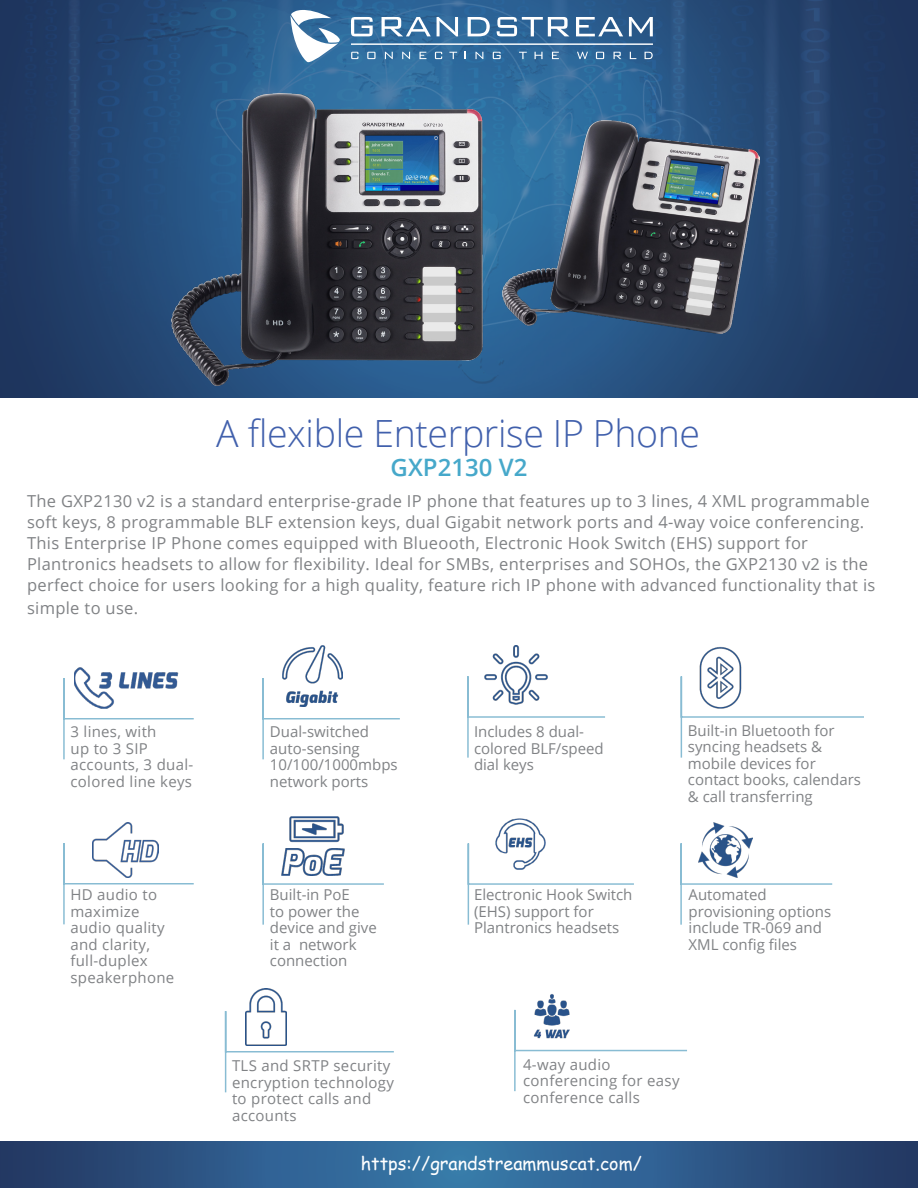
<style>
.page{position:relative;width:918px;height:1188px;background:#fff}
.page>*{position:absolute;margin:0;border:0;box-sizing:border-box;transform-origin:0 0}
.t1{font:300 37.5px "Open Sans";letter-spacing:-.01em;color:#4160ac}
.t2{font:600 24px "Open Sans";color:#46a8ca}
.t3{font:18px "Comic Sans MS";color:#fff}
.t4{font:16.5px/21px "Open Sans";letter-spacing:.02em;color:#808285}
.t5{font:15px/16.5px "Open Sans";color:#808285}
.t6{font:15px/16.5px "Open Sans";letter-spacing:.02em;color:#808285}
</style>
<div class="page">
<img style="left:0;top:0;width:918px;height:397px">
<img style="left:503px;top:120px;width:256px;height:214px">
<img style="left:163px;top:93px;width:327px;height:292px">
<svg style="left:291px;top:10px;width:49px;height:52px"></svg>
<svg style="left:351px;top:17px;width:22px;height:19px"></svg>
<svg style="left:382px;top:17px;width:49px;height:19px"></svg>
<svg style="left:437px;top:17px;width:21px;height:19px"></svg>
<svg style="left:468px;top:17px;width:22px;height:19px"></svg>
<svg style="left:497px;top:17px;width:72px;height:19px"></svg>
<svg style="left:576px;top:17px;width:47px;height:19px"></svg>
<svg style="left:629px;top:17px;width:24px;height:19px"></svg>
<svg style="left:351px;top:52px;width:7px;height:7px"></svg>
<svg style="left:367px;top:52px;width:9px;height:7px"></svg>
<svg style="left:385px;top:52px;width:8px;height:7px"></svg>
<svg style="left:402px;top:52px;width:8px;height:7px"></svg>
<svg style="left:420px;top:52px;width:6px;height:7px"></svg>
<svg style="left:435px;top:52px;width:7px;height:7px"></svg>
<svg style="left:449px;top:52px;width:8px;height:7px"></svg>
<svg style="left:476px;top:52px;width:7px;height:7px"></svg>
<svg style="left:493px;top:52px;width:8px;height:7px"></svg>
<svg style="left:519px;top:52px;width:8px;height:7px"></svg>
<svg style="left:535px;top:52px;width:8px;height:7px"></svg>
<svg style="left:552px;top:52px;width:7px;height:7px"></svg>
<svg style="left:645px;top:52px;width:8px;height:7px"></svg>
<svg style="left:596px;top:52px;width:8px;height:7px"></svg>
<svg style="left:614px;top:52px;width:7px;height:7px"></svg>
<svg style="left:630px;top:52px;width:6px;height:7px"></svg>
<svg style="left:577px;top:52px;width:11px;height:7px"></svg>
<hr style="left:351px;top:44px;width:302px;height:1px;background:#fff">
<img style="left:92px;top:822px;width:66px;height:20px">
<img style="left:283px;top:646px;width:59px;height:31px">
<img style="left:485px;top:645px;width:62px;height:30px">
<img style="left:702px;top:822px;width:51px;height:20px">
<img style="left:74px;top:667px;width:105px;height:10px">
<img style="left:699px;top:646px;width:43px;height:29px">
<img style="left:289px;top:817px;width:55px;height:25px">
<img style="left:495px;top:818px;width:51px;height:24px">
<svg style="left:0;top:1142px;width:918px;height:46px;background:#2d5988"></svg>
<svg style="left:63px;top:677px;width:131px;height:83px"></svg>
<svg style="left:262px;top:677px;width:138px;height:83px"></svg>
<svg style="left:467px;top:675px;width:138px;height:83px"></svg>
<svg style="left:680px;top:675px;width:184px;height:83px"></svg>
<svg style="left:63px;top:842px;width:131px;height:83px"></svg>
<svg style="left:262px;top:842px;width:122px;height:83px"></svg>
<svg style="left:467px;top:842px;width:167px;height:83px"></svg>
<svg style="left:680px;top:842px;width:153px;height:83px"></svg>
<img style="left:249px;top:989px;width:34px;height:21px">
<img style="left:537px;top:994px;width:30px;height:14px">
<svg style="left:224px;top:1010px;width:170px;height:83px"></svg>
<svg style="left:514px;top:1008px;width:173px;height:84px"></svg>
<h1 class="t1" style="left:216px;top:407px;width:485px">A flexible Enterprise IP Phone</h1>
<p class="t4" style="left:27px;top:490px;width:850px">The GXP2130 v2 is a standard enterprise-grade IP phone that features up to 3 lines, 4 XML programmable soft keys, 8 programmable BLF extension keys, dual Gigabit network ports and 4-way voice conferencing.<br>This Enterprise IP Phone comes equipped with Blueooth, Electronic Hook Switch (EHS) support for Plantronics headsets to allow for flexibility. Ideal for SMBs, enterprises and SOHOs, the GXP2130 v2 is the perfect choice for users looking for a high quality, feature rich IP phone with advanced functionality that is</p>
<p class="t4" style="left:27px;top:597px;width:113px">simple to use.</p>
<h2 class="t2" style="left:391px;top:451px;width:138px">GXP2130 V2</h2>
<p class="t6" style="left:70px;top:723px;width:124px">3 lines, with<br>up to 3 SIP accounts, 3 dual&shy;colored line keys</p>
<p class="t5" style="left:270px;top:723px;width:129px">Dual-switched auto-sensing<br>10/100/1000mbps network ports</p>
<p class="t5" style="left:474px;top:723px;width:131px">Includes 8 dual&shy;colored BLF/speed dial keys</p>
<p class="t5" style="left:688px;top:722px;width:175px">Built-in Bluetooth for syncing headsets &amp; mobile devices for contact books, calendars &amp; call transferring</p>
<p class="t6" style="left:70px;top:886px;width:105px">HD audio to maximize audio quality and clarity, full-duplex speakerphone</p>
<p class="t5" style="left:270px;top:886px;width:108px">Built-in PoE<br>to power the device and give it a network connection</p>
<p class="t5" style="left:474px;top:886px;width:160px">Electronic Hook Switch (EHS) support for<br>Plantronics headsets</p>
<p class="t5" style="left:689px;top:886px;width:144px">Automated provisioning options include TR-069 and<br>XML config files</p>
<p class="t6" style="left:232px;top:1057px;width:163px">TLS and SRTP security encryption technology to protect calls and accounts</p>
<p class="t6" style="left:523px;top:1056px;width:158px">4-way audio conferencing for easy conference calls</p>
<p class="t3" style="left:361px;top:1150px;width:283px">https://grandstreammuscat.com/</p>
</div>
